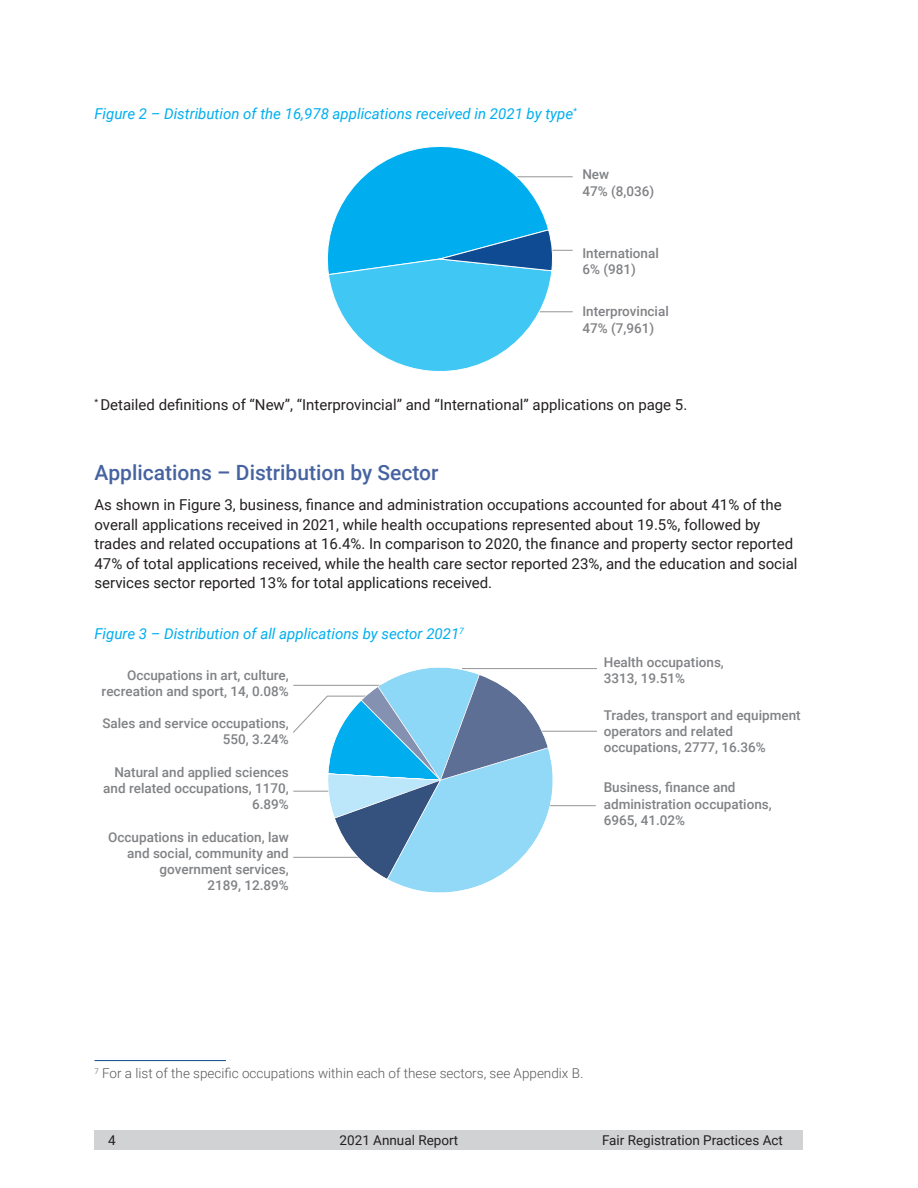
<style>
.page{position:relative;width:918px;height:1188px;background:#fff}
.page>*{position:absolute;margin:0;border:0;box-sizing:border-box;transform-origin:0 0}
.Subhead-_Roboto_Ligh{font:500 21px "Roboto";color:#4663a1}
.Body_Text{font:15px/19.5px "Roboto";color:#231f20}
.Figure_-_Blue{font:italic 15px "Roboto";color:#00aeef}
.Footnote{font:15px "Roboto";color:#231f20}
.Chart_Subhead{font:500 13.5px/16.2px "Roboto";color:#808285;text-align:right}
.Footnote-2{font:300 13.5px "Roboto";color:#57585a}
.t1{font:13.5px "Roboto";color:#231f20}
</style>
<div class="page">
<div style="left:94px;top:1131px;width:709px;height:19px;background:#d1d2d4"></div>
<hr style="left:94px;top:1060px;width:132px;height:1px;background:#0f4b92">
<hr style="left:438px;top:176px;width:135px;height:1px;background:#939598">
<hr style="left:438px;top:250px;width:135px;height:1px;background:#939598">
<hr style="left:438px;top:311px;width:135px;height:1px;background:#939598">
<svg style="left:327px;top:146px;width:226px;height:226px"></svg>
<hr style="left:462px;top:668px;width:135px;height:1px;background:#939598">
<hr style="left:462px;top:731px;width:135px;height:1px;background:#939598">
<hr style="left:461px;top:805px;width:135px;height:1px;background:#939598">
<svg style="left:293px;top:667px;width:273px;height:226px"></svg>
<p class="Figure_-_Blue" style="left:94px;top:103px;width:484px">Figure 2 – Distribution of the 16,978 applications received in 2021 by type<sup>*</sup></p>
<p class="Chart_Subhead" style="left:582px;top:166px;width:28px">New</p>
<p class="Chart_Subhead" style="left:582px;top:182px;width:73px">47% (8,036)</p>
<p class="Chart_Subhead" style="left:582px;top:244px;width:78px">International</p>
<p class="Chart_Subhead" style="left:582px;top:261px;width:55px">6% (981)</p>
<p class="Chart_Subhead" style="left:582px;top:303px;width:88px">Interprovincial</p>
<p class="Chart_Subhead" style="left:582px;top:319px;width:73px">47% (7,961)</p>
<p class="Footnote" style="left:94px;top:394px;width:594px"><sup>*</sup> Detailed definitions of “New”, “Interprovincial” and “International” applications on page 5.</p>
<p class="Subhead-_Roboto_Ligh" style="left:94px;top:458px;width:346px">Applications – Distribution by Sector</p>
<p class="Body_Text" style="left:94px;top:495px;width:705px">As shown in Figure 3, business, finance and administration occupations accounted for about 41% of the overall applications received in 2021, while health occupations represented about 19.5%, followed by trades and related occupations at 16.4%. In comparison to 2020, the finance and property sector reported 47% of total applications received, while the health care sector reported 23%, and the education and social services sector reported 13% for total applications received.</p>
<p class="Figure_-_Blue" style="left:94px;top:623px;width:371px">Figure 3 – Distribution of all applications by sector 2021<sup>7</sup></p>
<p class="Chart_Subhead" style="left:102px;top:666px;width:189px">Occupations in art, culture, recreation and sport, 14, 0.08%</p>
<p class="Chart_Subhead" style="left:102px;top:715px;width:188px">Sales and service occupations,</p>
<p class="Chart_Subhead" style="left:223px;top:731px;width:68px">550, 3.24%</p>
<p class="Chart_Subhead" style="left:103px;top:763px;width:187px">Natural and applied sciences and related occupations, 1170,<br>6.89%</p>
<p class="Chart_Subhead" style="left:108px;top:828px;width:182px">Occupations in education, law and social, community and government services,<br>2189, 12.89%</p>
<p class="Chart_Subhead" style="left:604px;top:653px;width:122px">Health occupations,</p>
<p class="Chart_Subhead" style="left:604px;top:670px;width:83px">3313, 19.51%</p>
<p class="Chart_Subhead" style="left:604px;top:706px;width:199px;text-align:left">Trades, transport and equipment operators and related occupations, 2777, 16.36%</p>
<p class="Chart_Subhead" style="left:604px;top:779px;width:170px;text-align:left">Business, finance and administration occupations,</p>
<p class="Chart_Subhead" style="left:604px;top:811px;width:83px">6965, 41.02%</p>
<p class="Footnote-2" style="left:94px;top:1064px;width:490px"><sup>7</sup> For a list of the specific occupations within each of these sectors, see Appendix B.</p>
<p class="t1" style="left:108px;top:1130px;width:9px">4</p>
<p class="t1" style="left:340px;top:1130px;width:120px">2021 Annual Report</p>
<p class="t1" style="left:602px;top:1130px;width:183px">Fair Registration Practices Act</p>
</div>
